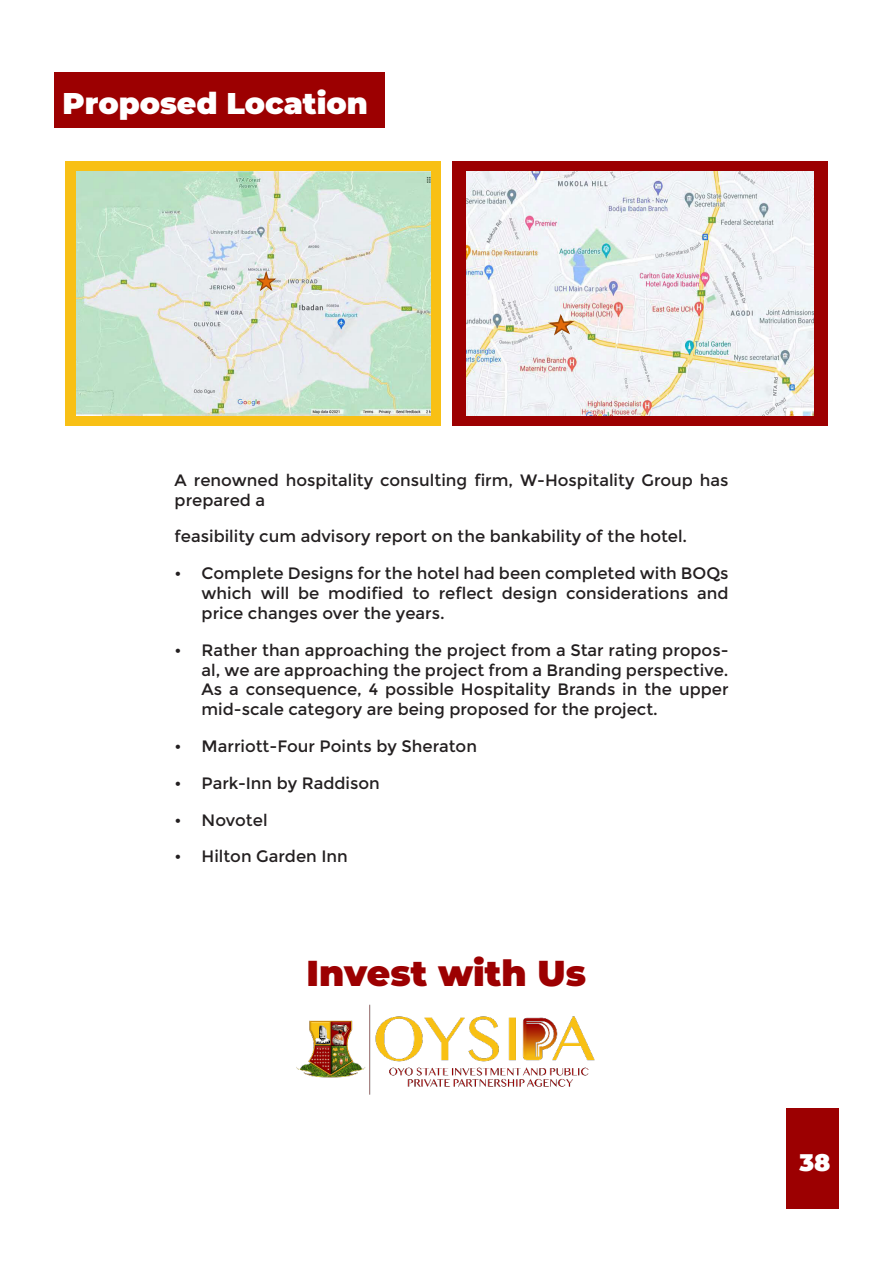
<style>
.page{position:relative;width:893px;height:1263px;background:#fff}
.page>*{position:absolute;margin:0;border:0;box-sizing:border-box;transform-origin:0 0}
.headings{font:900 36px "Montserrat";color:#9c0001}
.headings-2{font:900 30px "Montserrat";color:#fff}
.body_texts{font:900 24px "Montserrat";color:#fff}
.body_texts-2{font:16.5px/19.8px "Montserrat";color:#231f20;text-align:justify}
</style>
<div class="page">
<div style="left:65px;top:161px;width:376px;height:265px;background:#f8c015"></div>
<div style="left:452px;top:161px;width:375px;height:265px;background:#9c0001"></div>
<div style="left:54px;top:72px;width:331px;height:56px;background:#9c0001"></div>
<img style="left:76px;top:171px;width:354px;height:245px">
<svg style="left:256px;top:271px;width:20px;height:20px"></svg>
<img style="left:466px;top:171px;width:347px;height:245px">
<svg style="left:548px;top:314px;width:26px;height:21px"></svg>
<img style="left:296px;top:1004px;width:299px;height:91px">
<div style="left:787px;top:1109px;width:52px;height:100px;background:#9c0001"></div>
<p class="headings-2" style="left:63px;top:84px;width:307px">Proposed Location</p>
<p class="body_texts-2" style="left:175px;top:470px;width:555px">A renowned hospitality consulting firm, W-Hospitality Group has prepared a</p>
<p class="body_texts-2" style="left:175px;top:527px;width:514px">feasibility cum advisory report on the bankability of the hotel.</p>
<p class="body_texts-2" style="left:202px;top:564px;width:528px;text-indent:-27px">• Complete Designs for the hotel had been completed with BOQs which will be modified to reflect design considerations and price changes over the years.</p>
<p class="body_texts-2" style="left:202px;top:640px;width:528px;text-indent:-27px">• Rather than approaching the project from a Star rating propos&shy;al, we are approaching the project from a Branding perspective.<br>As a consequence, 4 possible Hospitality Brands in the upper mid-scale category are being proposed for the project.</p>
<p class="body_texts-2" style="left:175px;top:736px;width:304px">• Marriott-Four Points by Sheraton</p>
<p class="body_texts-2" style="left:175px;top:773px;width:207px">• Park-Inn by Raddison</p>
<p class="body_texts-2" style="left:175px;top:810px;width:94px">• Novotel</p>
<p class="body_texts-2" style="left:175px;top:847px;width:175px">• Hilton Garden Inn</p>
<p class="headings" style="left:307px;top:949px;width:281px">Invest with Us</p>
<p class="body_texts" style="left:799px;top:1146px;width:33px">38</p>
</div>
